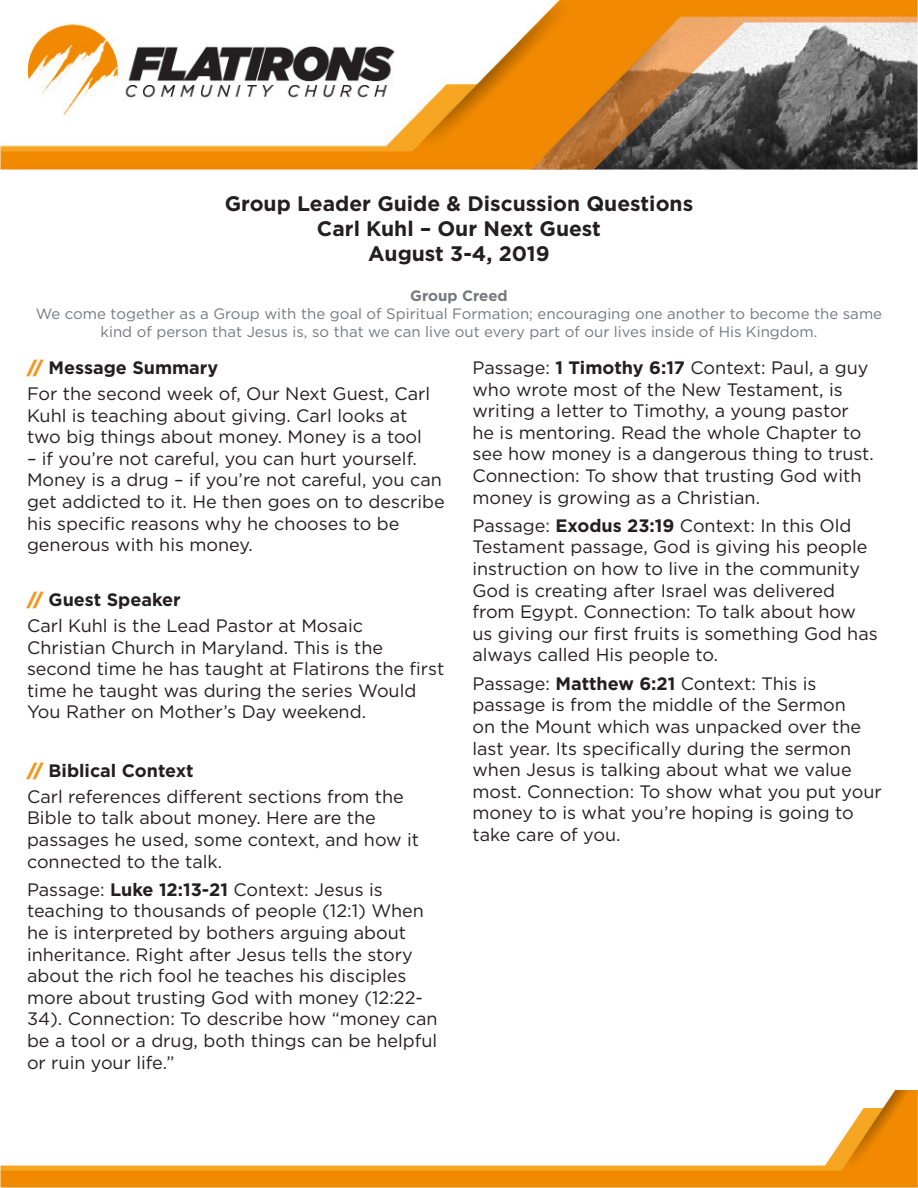
<style>
.page{position:relative;width:918px;height:1188px;background:#fff}
.page>*{position:absolute;margin:0;border:0;box-sizing:border-box;transform-origin:0 0}
.t1{font:700 21px "Gotham";color:#231f20}
.t2{font:18px/21.6px "Gotham";color:#231f20}
.t3{font:700 18px "Gotham";color:#231f20}
.t4{font:15px/18px "Gotham";color:#76787b;text-align:center}
.t5{font:700 15px "Gotham";color:#76787b}
.s1{font-weight:900;color:#f79521}
.s2{font-weight:700}
</style>
<div class="page">
<img style="left:0;top:0;width:918px;height:169px">
<img style="left:0;top:1090px;width:918px;height:98px">
<p class="t1" style="left:225px;top:189px;width:470px">Group Leader Guide &amp; Discussion Questions</p>
<p class="t1" style="left:317px;top:215px;width:286px">Carl Kuhl – Our Next Guest</p>
<p class="t1" style="left:368px;top:240px;width:183px">August 3-4, 2019</p>
<p class="t5" style="left:410px;top:286px;width:99px">Group Creed</p>
<p class="t4" style="left:36px;top:304px;width:848px">We come together as a Group with the goal of Spiritual Formation; encouraging one another to become the same kind of person that Jesus is, so that we can live out every part of our lives inside of His Kingdom.</p>
<p class="t3" style="left:27px;top:356px;width:193px"><span class="s1">//</span> Message Summary</p>
<p class="t2" style="left:27px;top:382px;width:405px">For the second week of, Our Next Guest, Carl<br>Kuhl is teaching about giving. Carl looks at two big things about money. Money is a tool</p>
<p class="t2" style="left:27px;top:447px;width:419px">– if you’re not careful, you can hurt yourself.<br>Money is a drug – if you’re not careful, you can get addicted to it. He then goes on to describe his specific reasons why he chooses to be generous with his money.</p>
<p class="t3" style="left:27px;top:588px;width:155px"><span class="s1">//</span> Guest Speaker</p>
<p class="t2" style="left:27px;top:615px;width:419px">Carl Kuhl is the Lead Pastor at Mosaic Christian Church in Maryland. This is the second time he has taught at Flatirons the first time he taught was during the series Would You Rather on Mother’s Day weekend.</p>
<p class="t3" style="left:27px;top:758px;width:168px"><span class="s1">//</span> Biblical Context</p>
<p class="t2" style="left:27px;top:785px;width:394px">Carl references different sections from the Bible to talk about money. Here are the passages he used, some context, and how it connected to the talk.</p>
<p class="t2" style="left:27px;top:878px;width:412px">Passage: <span class="s2">Luke 12:13-21</span> Context: Jesus is teaching to thousands of people (12:1) When he is interpreted by bothers arguing about inheritance. Right after Jesus tells the story about the rich fool he teaches his disciples more about trusting God with money (12:22- 34). Connection: To describe how “money can be a tool or a drug, both things can be helpful or ruin your life.”</p>
<p class="t2" style="left:472px;top:356px;width:403px">Passage: <span class="s2">1 Timothy 6:17</span> Context: Paul, a guy who wrote most of the New Testament, is writing a letter to Timothy, a young pastor he is mentoring. Read the whole Chapter to see how money is a dangerous thing to trust.<br>Connection: To show that trusting God with money is growing as a Christian.</p>
<p class="t2" style="left:472px;top:514px;width:407px">Passage: <span class="s2">Exodus 23:19</span> Context: In this Old Testament passage, God is giving his people instruction on how to live in the community God is creating after Israel was delivered from Egypt. Connection: To talk about how us giving our first fruits is something God has always called His people to.</p>
<p class="t2" style="left:472px;top:672px;width:411px">Passage: <span class="s2">Matthew 6:21</span> Context: This is passage is from the middle of the Sermon<br>on the Mount which was unpacked over the last year. Its specifically during the sermon when Jesus is talking about what we value most. Connection: To show what you put your money to is what you’re hoping is going to take care of you.</p>
</div>
